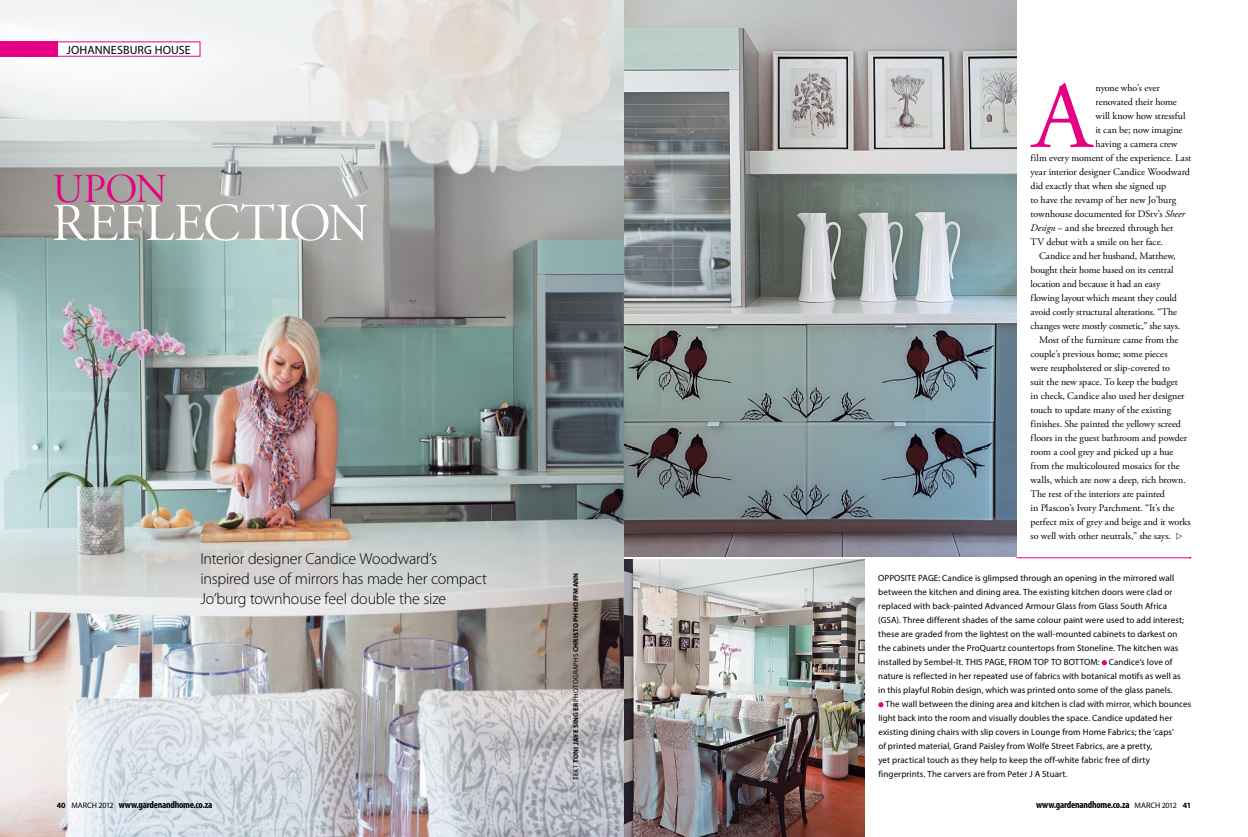
<style>
.page{position:relative;width:1248px;height:837px;background:#fff}
.page>*{position:absolute;margin:0;border:0;box-sizing:border-box;transform-origin:0 0}
.t1{font:94.5px "Adobe Garamond Pro";color:#e50084}
.t2{font:53px "Adobe Garamond Pro";letter-spacing:-.015em;color:#fff}
.t3{font:41px "Adobe Garamond Pro";color:#e50084}
.t4{font:300 16px/20px "Myriad Pro";letter-spacing:-.015em;color:#000}
.t5{font:12px "Myriad Pro";letter-spacing:.015em;color:#000}
.t6{font:10px "Adobe Garamond Pro";letter-spacing:-.01em;color:#000}
.t7{font:700 condensed 10px "Myriad Pro";letter-spacing:-.02em;color:#000}
.t8{font:9px/14px "Myriad Pro";letter-spacing:.01em;color:#000}
.t9{font:700 7px "Myriad Pro";letter-spacing:.04em;color:#000}
.s1{font-stretch:normal;font-size:8px}
.s2{font-weight:400;font-stretch:normal;font-size:8px}
.s3{font-weight:400}
.s4{font-style:italic}
</style>
<div class="page">
<img style="left:0;top:0;width:624px;height:836px">
<img style="left:624px;top:0;width:392px;height:556px">
<img style="left:624px;top:559px;width:240px;height:277px">
<div style="left:57px;top:42px;width:143px;height:14px;background:#fff"></div>
<div style="left:0;top:41px;width:57px;height:16px;background:#e50084"></div>
<hr style="left:1016px;top:557px;width:174px;height:1px;background:#e50084">
<svg style="left:1101px;top:660px;width:5px;height:5px"></svg>
<svg style="left:878px;top:702px;width:5px;height:5px"></svg>
<p class="t5" style="left:66px;top:42px;width:126px">JOHANNESBURG HOUSE</p>
<h3 class="t3" style="left:53px;top:165px;width:116px">UPON</h3>
<h2 class="t2" style="left:52px;top:191px;width:319px">REFLECTION</h2>
<h3 class="t4" style="left:200px;top:548px;width:288px">Interior designer Candice Woodward’s inspired use of mirrors has made her compact<br>Jo’burg townhouse feel double the size</h3>
<p class="t7" style="left:57px;top:798px;width:157px"><span class="s1">40</span> <span class="s2">march 2012</span> www.gardenandhome.co.za</p>
<p class="t9" style="left:571px;top:779px;width:209px;rotate:-90deg"><span class="s3">TEXT</span> TONI JAYE SINGER <span class="s3">PHOTOGRAPHS</span> CHRISTOPH HOFFMANN</p>
<h1 class="t1" style="left:1032px;top:60px;width:60px">A</h1>
<p class="t6" style="left:1095px;top:82px;width:66px">nyone who’s ever</p>
<p class="t6" style="left:1095px;top:96px;width:83px">renovated their home</p>
<p class="t6" style="left:1095px;top:110px;width:91px">will know how stressful</p>
<p class="t6" style="left:1095px;top:124px;width:88px">it can be; now imagine</p>
<p class="t6" style="left:1095px;top:138px;width:83px">having a camera crew</p>
<p class="t6" style="left:1030px;top:152px;width:162px">film every moment of the experience. Last</p>
<p class="t6" style="left:1030px;top:166px;width:161px">year interior designer Candice Woodward</p>
<p class="t6" style="left:1030px;top:180px;width:137px">did exactly that when she signed up</p>
<p class="t6" style="left:1030px;top:194px;width:147px">to have the revamp of her new Jo’burg</p>
<p class="t6" style="left:1030px;top:208px;width:156px">townhouse documented for DStv’s <span class="s4">Sheer</span></p>
<p class="t6" style="left:1030px;top:222px;width:144px"><span class="s4">Design</span> – and she breezed through her</p>
<p class="t6" style="left:1030px;top:236px;width:134px">TV debut with a smile on her face.</p>
<p class="t6" style="left:1038px;top:250px;width:138px">Candice and her husband, Matthew,</p>
<p class="t6" style="left:1030px;top:264px;width:145px">bought their home based on its central</p>
<p class="t6" style="left:1030px;top:278px;width:131px">location and because it had an easy</p>
<p class="t6" style="left:1030px;top:292px;width:148px">flowing layout which meant they could</p>
<p class="t6" style="left:1030px;top:306px;width:148px">avoid costly structural alterations. “The</p>
<p class="t6" style="left:1030px;top:320px;width:151px">changes were mostly cosmetic,” she says.</p>
<p class="t6" style="left:1038px;top:334px;width:141px">Most of the furniture came from the</p>
<p class="t6" style="left:1030px;top:348px;width:138px">couple’s previous home; some pieces</p>
<p class="t6" style="left:1030px;top:362px;width:141px">were reupholstered or slip-covered to</p>
<p class="t6" style="left:1030px;top:376px;width:149px">suit the new space. To keep the budget</p>
<p class="t6" style="left:1030px;top:390px;width:155px">in check, Candice also used her designer</p>
<p class="t6" style="left:1030px;top:404px;width:142px">touch to update many of the existing</p>
<p class="t6" style="left:1030px;top:418px;width:152px">finishes. She painted the yellowy screed</p>
<p class="t6" style="left:1030px;top:432px;width:158px">floors in the guest bathroom and powder</p>
<p class="t6" style="left:1030px;top:446px;width:144px">room a cool grey and picked up a hue</p>
<p class="t6" style="left:1030px;top:460px;width:151px">from the multicoloured mosaics for the</p>
<p class="t6" style="left:1030px;top:474px;width:157px">walls, which are now a deep, rich brown.</p>
<p class="t6" style="left:1030px;top:488px;width:136px">The rest of the interiors are painted</p>
<p class="t6" style="left:1030px;top:502px;width:145px">in Plascon’s Ivory Parchment. “It’s the</p>
<p class="t6" style="left:1030px;top:516px;width:162px">perfect mix of grey and beige and it works</p>
<p class="t6" style="left:1030px;top:530px;width:142px">so well with other neutrals,” she says.</p>
<p class="t8" style="left:878px;top:571px;width:307px">OPPOSITE PAGE: Candice is glimpsed through an opening in the mirrored wall between the kitchen and dining area. The existing kitchen doors were clad or replaced with back-painted Advanced Armour Glass from Glass South Africa (GSA). Three different shades of the same colour paint were used to add interest; these are graded from the lightest on the wall-mounted cabinets to darkest on the cabinets under the ProQuartz countertops from Stoneline. The kitchen was installed by Sembel-It. THIS PAGE, FROM TOP TO BOTTOM: Candice’s love of nature is reflected in her repeated use of fabrics with botanical motifs as well as in this playful Robin design, which was printed onto some of the glass panels.</p>
<p class="t8" style="left:878px;top:697px;width:314px;text-indent:7px">The wall between the dining area and kitchen is clad with mirror, which bounces light back into the room and visually doubles the space. Candice updated her existing dining chairs with slip covers in Lounge from Home Fabrics; the ‘caps’<br>of printed material, Grand Paisley from Wolfe Street Fabrics, are a pretty,<br>yet practical touch as they help to keep the off-white fabric free of dirty fingerprints. The carvers are from Peter J A Stuart.</p>
<p class="t7" style="left:1035px;top:798px;width:157px">www.gardenandhome.co.za <span class="s2">march 2012</span> <span class="s1">41</span></p>
</div>
